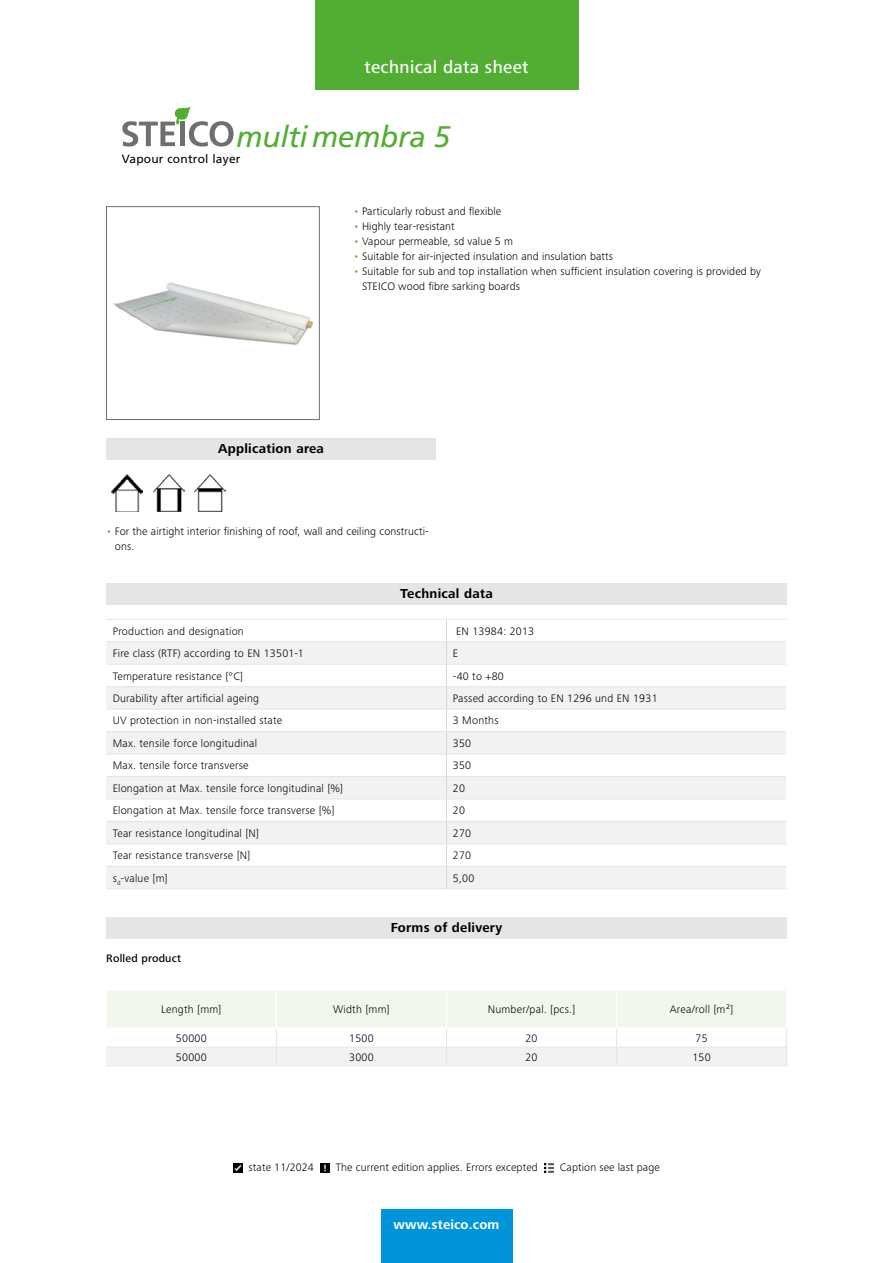
<style>
.page{position:relative;width:893px;height:1263px;background:#fff}
.page>*{position:absolute;margin:0;border:0;box-sizing:border-box;transform-origin:0 0}
.t1{font:italic 29.7px "Frutiger";letter-spacing:-.01em;color:#52ae32}
.t2{font:500 18px "Frutiger Next LTW1 G";letter-spacing:.02em;color:#fff}
.t3{font:700 13.5px "Frutiger Next LTW1 G";letter-spacing:.02em;color:#000}
.t4{font:700 13.5px "Frutiger Next LTW1 G";letter-spacing:.01em;color:#fff}
.t5{font:12px "Frutiger";letter-spacing:.02em;color:#000}
.t6{font:300 11.25px/15px "Frutiger Next LTW1 G";letter-spacing:.02em;color:#000}
.t7{font:500 11.25px "Frutiger Next LTW1 G";letter-spacing:.02em;color:#000}
.s1{color:#52ae32}
</style>
<div class="page">
<svg style="left:122px;top:106px;width:112px;height:41px"></svg>
<img style="left:113px;top:282px;width:200px;height:63px">
<div style="left:106px;top:206px;width:213px;height:214px;border:1px solid #706f6f"></div>
<div style="left:106px;top:438px;width:330px;height:21px;background:#e5e5e5"></div>
<img style="left:112px;top:474px;width:31px;height:38px">
<img style="left:153px;top:474px;width:31px;height:38px">
<img style="left:194px;top:474px;width:31px;height:38px">
<div style="left:106px;top:583px;width:681px;height:22px;background:#e5e5e5"></div>
<svg style="left:106px;top:642px;width:680px;height:246px;fill:#f2f2f2"></svg>
<hr style="left:106px;top:641px;width:340px;height:1px;background:#e5e5e5">
<hr style="left:446px;top:641px;width:340px;height:1px;background:#e5e5e5">
<hr style="left:106px;top:664px;width:340px;height:1px;background:#e5e5e5">
<hr style="left:446px;top:664px;width:340px;height:1px;background:#e5e5e5">
<hr style="left:106px;top:686px;width:340px;height:1px;background:#e5e5e5">
<hr style="left:446px;top:686px;width:340px;height:1px;background:#e5e5e5">
<hr style="left:106px;top:709px;width:340px;height:1px;background:#e5e5e5">
<hr style="left:446px;top:709px;width:340px;height:1px;background:#e5e5e5">
<hr style="left:106px;top:731px;width:340px;height:1px;background:#e5e5e5">
<hr style="left:446px;top:731px;width:340px;height:1px;background:#e5e5e5">
<hr style="left:106px;top:754px;width:340px;height:1px;background:#e5e5e5">
<hr style="left:446px;top:754px;width:340px;height:1px;background:#e5e5e5">
<hr style="left:106px;top:776px;width:340px;height:1px;background:#e5e5e5">
<hr style="left:446px;top:776px;width:340px;height:1px;background:#e5e5e5">
<hr style="left:106px;top:799px;width:340px;height:1px;background:#e5e5e5">
<hr style="left:446px;top:799px;width:340px;height:1px;background:#e5e5e5">
<hr style="left:106px;top:821px;width:340px;height:1px;background:#e5e5e5">
<hr style="left:446px;top:821px;width:340px;height:1px;background:#e5e5e5">
<hr style="left:106px;top:844px;width:340px;height:1px;background:#e5e5e5">
<hr style="left:446px;top:844px;width:340px;height:1px;background:#e5e5e5">
<hr style="left:106px;top:866px;width:340px;height:1px;background:#e5e5e5">
<hr style="left:446px;top:866px;width:340px;height:1px;background:#e5e5e5">
<svg style="left:446px;top:620px;width:1px;height:268px"></svg>
<hr style="left:106px;top:619px;width:340px;height:1px;background:#e5e5e5">
<hr style="left:446px;top:619px;width:341px;height:1px;background:#e5e5e5">
<hr style="left:106px;top:888px;width:340px;height:1px;background:#e5e5e5">
<hr style="left:446px;top:888px;width:341px;height:1px;background:#e5e5e5">
<div style="left:106px;top:917px;width:681px;height:22px;background:#e5e5e5"></div>
<svg style="left:106px;top:991px;width:681px;height:74px"></svg>
<hr style="left:106px;top:1065px;width:170px;height:1px;background:#e5e5e5">
<hr style="left:276px;top:1065px;width:170px;height:1px;background:#e5e5e5">
<hr style="left:446px;top:1065px;width:171px;height:1px;background:#e5e5e5">
<hr style="left:617px;top:1065px;width:170px;height:1px;background:#e5e5e5">
<div style="left:315px;top:0;width:263px;height:89px;background:#52ae32"></div>
<div style="left:381px;top:1210px;width:131px;height:53px;background:#0095db"></div>
<svg style="left:233px;top:1163px;width:9px;height:9px"></svg>
<svg style="left:320px;top:1163px;width:10px;height:9px"></svg>
<svg style="left:544px;top:1163px;width:10px;height:9px"></svg>
<h2 class="t2" style="left:364px;top:56px;width:166px">technical data sheet</h2>
<h1 class="t1" style="left:236px;top:119px;width:215px">multimembra 5</h1>
<p class="t5" style="left:122px;top:151px;width:120px">Vapour control layer</p>
<p class="t6" style="left:353px;top:203px;width:149px"><span class="s1">•</span> Particularly robust and flexible</p>
<p class="t6" style="left:353px;top:218px;width:103px"><span class="s1">•</span> Highly tear-resistant</p>
<p class="t6" style="left:353px;top:233px;width:161px"><span class="s1">•</span> Vapour permeable, sd value 5 m</p>
<p class="t6" style="left:353px;top:248px;width:261px"><span class="s1">•</span> Suitable for air-injected insulation and insulation batts</p>
<p class="t6" style="left:362px;top:263px;width:400px;text-indent:-9px"><span class="s1">•</span> Suitable for sub and top installation when sufficient insulation covering is provided by<br>STEICO wood fibre sarking boards</p>
<p class="t3" style="left:218px;top:441px;width:107px">Application area</p>
<p class="t6" style="left:115px;top:524px;width:315px;text-indent:-9px"><span class="s1">•</span> For the airtight interior finishing of roof, wall and ceiling constructi&shy;ons.</p>
<p class="t3" style="left:400px;top:586px;width:94px">Technical data</p>
<p class="t6" style="left:113px;top:623px;width:133px">Production and designation</p>
<p class="t6" style="left:456px;top:623px;width:80px">EN 13984: 2013</p>
<p class="t6" style="left:113px;top:646px;width:193px">Fire class (RTF) according to EN 13501-1</p>
<p class="t6" style="left:453px;top:646px;width:7px">E</p>
<p class="t6" style="left:113px;top:668px;width:132px">Temperature resistance [°C]</p>
<p class="t6" style="left:453px;top:668px;width:52px">-40 to +80</p>
<p class="t6" style="left:113px;top:691px;width:148px">Durability after artificial ageing</p>
<p class="t6" style="left:453px;top:691px;width:206px">Passed according to EN 1296 und EN 1931</p>
<p class="t6" style="left:113px;top:713px;width:171px">UV protection in non-installed state</p>
<p class="t6" style="left:453px;top:713px;width:47px">3 Months</p>
<p class="t6" style="left:113px;top:736px;width:146px">Max. tensile force longitudinal</p>
<p class="t6" style="left:453px;top:736px;width:20px">350</p>
<p class="t6" style="left:113px;top:758px;width:137px">Max. tensile force transverse</p>
<p class="t6" style="left:453px;top:758px;width:20px">350</p>
<p class="t6" style="left:113px;top:780px;width:232px">Elongation at Max. tensile force longitudinal [%]</p>
<p class="t6" style="left:453px;top:780px;width:14px">20</p>
<p class="t6" style="left:113px;top:803px;width:223px">Elongation at Max. tensile force transverse [%]</p>
<p class="t6" style="left:453px;top:803px;width:14px">20</p>
<p class="t6" style="left:113px;top:825px;width:148px">Tear resistance longitudinal [N]</p>
<p class="t6" style="left:453px;top:825px;width:20px">270</p>
<p class="t6" style="left:113px;top:848px;width:139px">Tear resistance transverse [N]</p>
<p class="t6" style="left:453px;top:848px;width:20px">270</p>
<p class="t6" style="left:113px;top:870px;width:57px">s<sub>d</sub>-value [m]</p>
<p class="t6" style="left:453px;top:870px;width:23px">5,00</p>
<p class="t3" style="left:391px;top:920px;width:113px">Forms of delivery</p>
<p class="t7" style="left:106px;top:952px;width:76px">Rolled product</p>
<p class="t6" style="left:161px;top:1002px;width:62px">Length [mm]</p>
<p class="t6" style="left:333px;top:1002px;width:58px">Width [mm]</p>
<p class="t6" style="left:488px;top:1002px;width:89px">Number/pal. [pcs.]</p>
<p class="t6" style="left:670px;top:1002px;width:65px">Area/roll [m²]</p>
<p class="t6" style="left:176px;top:1030px;width:32px">50000</p>
<p class="t6" style="left:349px;top:1030px;width:26px">1500</p>
<p class="t6" style="left:525px;top:1030px;width:14px">20</p>
<p class="t6" style="left:695px;top:1030px;width:14px">75</p>
<p class="t6" style="left:176px;top:1049px;width:32px">50000</p>
<p class="t6" style="left:349px;top:1049px;width:26px">3000</p>
<p class="t6" style="left:525px;top:1049px;width:14px">20</p>
<p class="t6" style="left:692px;top:1049px;width:20px">150</p>
<p class="t6" style="left:249px;top:1160px;width:67px">state 11/2024</p>
<p class="t6" style="left:336px;top:1160px;width:204px">The current edition applies. Errors excepted</p>
<p class="t6" style="left:560px;top:1160px;width:101px">Caption see last page</p>
<p class="t4" style="left:394px;top:1217px;width:107px">www.steico.com</p>
</div>
